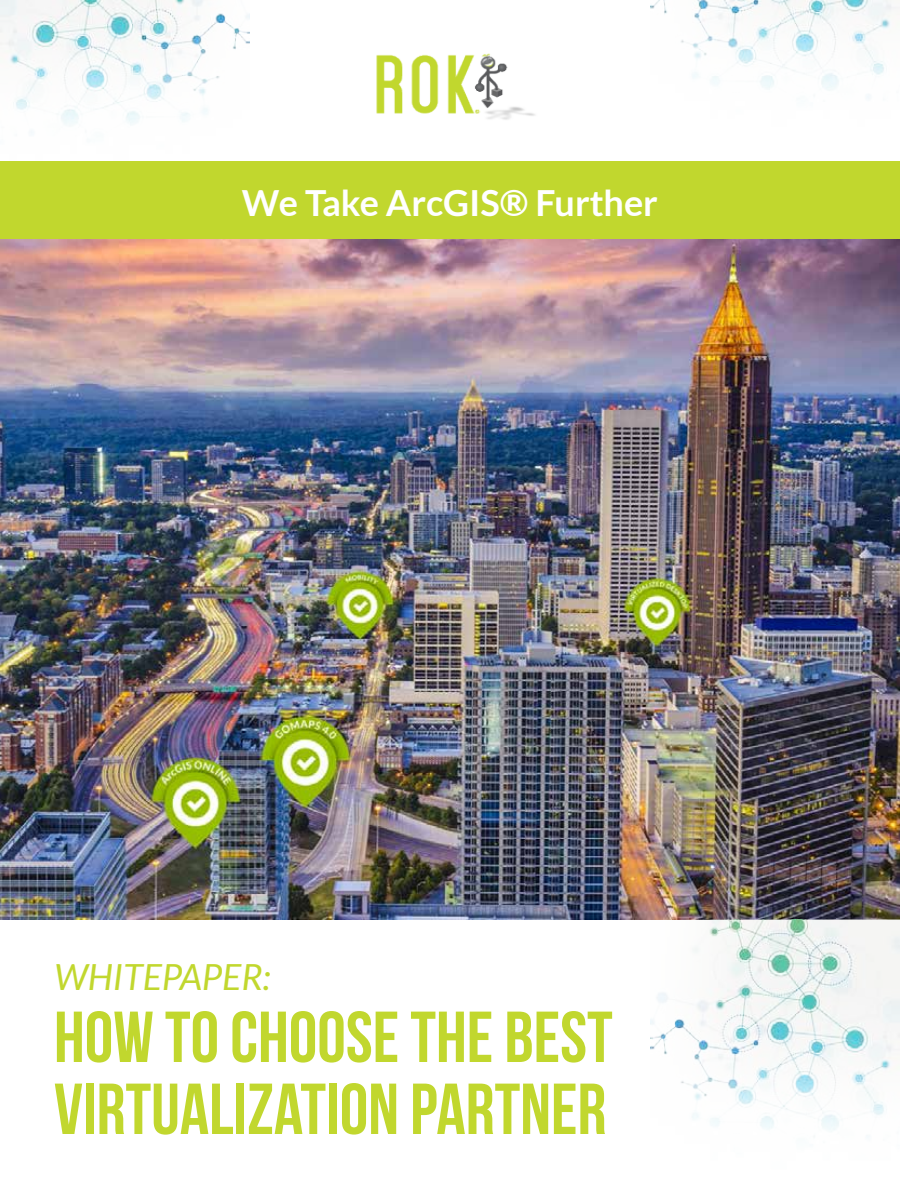
<style>
.page{position:relative;width:900px;height:1200px;background:#fff}
.page>*{position:absolute;margin:0;border:0;box-sizing:border-box;transform-origin:0 0}
.t1{font:72px/72px "Bebas Neue";color:#c1d72e}
.t2{font:700 36px "Lato";color:#fff}
.t3{font:italic 36px "Lato";color:#c1d72e}
</style>
<div class="page">
<img style="left:0;top:239px;width:900px;height:680px">
<img style="left:0;top:0;width:249px;height:134px">
<img style="left:651px;top:0;width:249px;height:99px">
<img style="left:651px;top:920px;width:249px;height:210px">
<img style="left:376px;top:53px;width:159px;height:67px">
<div style="left:0;top:161px;width:900px;height:78px;background:#c1d72e"></div>
<p class="t2" style="left:242px;top:182px;width:418px">We Take ArcGIS® Further</p>
<p class="t3" style="left:54px;top:957px;width:218px">WHITEPAPER:</p>
<p class="t1" style="left:54px;top:1000px;width:560px">HOW TO CHOOSE THE BEST<br>VIRTUALIZATION PARTNER</p>
</div>
